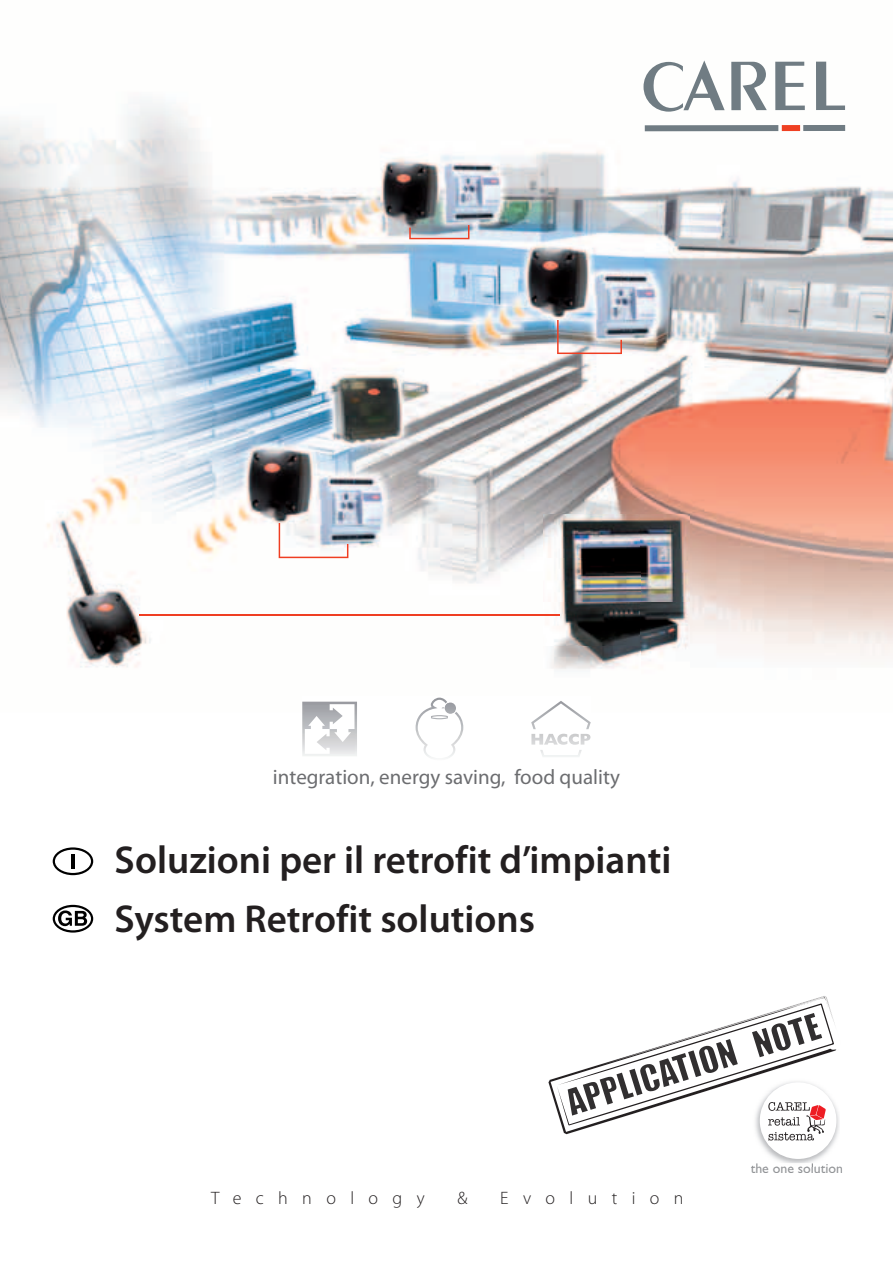
<style>
.page{position:relative;width:893px;height:1263px;background:#fff}
.page>*{position:absolute;margin:0;border:0;box-sizing:border-box;transform-origin:0 0}
.t1{font:600 39px/58.5px "Myriad Pro";color:#231f20}
.t2{font:21px "Myriad Pro";color:#6c6d70}
.t3{font:300 18px "Myriad Pro";letter-spacing:.8em;color:#231f20}
.t4{font:13.8px "Gill Sans";color:#939598}
</style>
<div class="page">
<img style="left:1px;top:61px;width:891px;height:606px">
<img style="left:683px;top:60px;width:41px;height:50px">
<img style="left:731px;top:62px;width:35px;height:48px">
<img style="left:775px;top:62px;width:29px;height:48px">
<img style="left:816px;top:62px;width:29px;height:48px">
<img style="left:643px;top:62px;width:40px;height:50px">
<img style="left:644px;top:125px;width:134px;height:6px">
<img style="left:781px;top:125px;width:19px;height:6px">
<img style="left:803px;top:125px;width:42px;height:6px">
<img style="left:759px;top:1141px;width:76px;height:22px">
<img style="left:752px;top:1163px;width:76px;height:3px">
<div style="left:759px;top:1082px;width:77px;height:77px;background:#fff;border-radius:50%"></div>
<svg style="left:548px;top:996px;width:291px;height:145px"></svg>
<img style="left:543px;top:515px;width:146px;height:154px">
<hr style="left:140px;top:614px;width:420px;height:2px;background:#ef3e22">
<svg style="left:279px;top:523px;width:69px;height:35px"></svg>
<svg style="left:409px;top:225px;width:60px;height:14px"></svg>
<svg style="left:557px;top:320px;width:65px;height:34px;background:#b7b2b9"></svg>
<img style="left:302px;top:702px;width:55px;height:54px">
<img style="left:415px;top:698px;width:48px;height:36px">
<svg style="left:416px;top:699px;width:46px;height:59px"></svg>
<img style="left:531px;top:701px;width:59px;height:56px">
<svg style="left:53px;top:847px;width:40px;height:28px"></svg>
<hr style="left:72px;top:854px;width:3px;height:15px;background:#000">
<svg style="left:53px;top:905px;width:40px;height:28px"></svg>
<p class="t2" style="left:273px;top:769px;width:348px">integration, energy saving, food quality</p>
<p class="t1" style="left:115px;top:834px;width:558px">Soluzioni per il retrofit d’impianti<br>System Retrofit solutions</p>
<p class="t3" style="left:211px;top:1191px;width:215px">Technology</p>
<p class="t3" style="left:457px;top:1191px;width:12px">&amp;</p>
<p class="t3" style="left:500px;top:1191px;width:185px">Evolution</p>
<p class="t4" style="left:750px;top:1163px;width:94px">the one solution</p>
</div>
